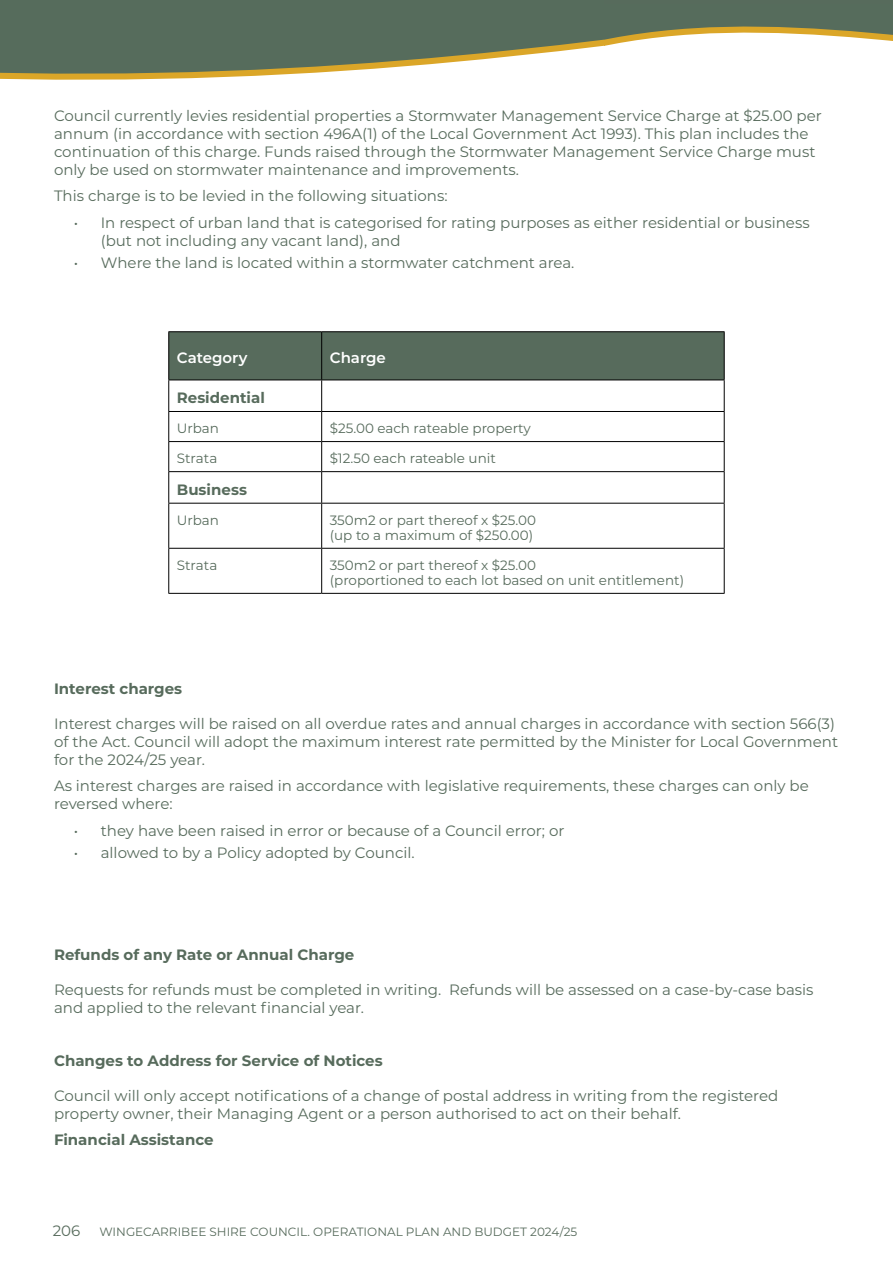
<style>
.page{position:relative;width:893px;height:1263px;background:#fff}
.page>*{position:absolute;margin:0;border:0;box-sizing:border-box;transform-origin:0 0}
.t1{font:15px/18px "Montserrat";color:#576b5c}
.t2{font:700 15px "Montserrat";color:#576b5c}
.t3{font:600 15px "Montserrat";color:#fff}
.t4{font:13.5px/15px "Montserrat";color:#576b5c}
.t5{font:12px "Montserrat";color:#576b5c}
</style>
<div class="page">
<svg style="left:0;top:0;width:604px;height:80px;background:#75836c"></svg>
<svg style="left:604px;top:4px;width:289px;height:42px"></svg>
<hr style="left:604px;top:0;width:289px;height:4px;background:#576b5c">
<div style="left:169px;top:332px;width:555px;height:48px;background:#576b5c"></div>
<hr style="left:321px;top:332px;width:1px;height:48px;background:#000">
<hr style="left:724px;top:332px;width:1px;height:48px;background:#000">
<hr style="left:321px;top:380px;width:1px;height:31px;background:#000">
<hr style="left:724px;top:380px;width:1px;height:31px;background:#000">
<hr style="left:168px;top:411px;width:154px;height:1px;background:#000">
<hr style="left:322px;top:411px;width:403px;height:1px;background:#000">
<hr style="left:168px;top:441px;width:154px;height:1px;background:#000">
<hr style="left:322px;top:441px;width:403px;height:1px;background:#000">
<svg style="left:321px;top:412px;width:1px;height:59px"></svg>
<svg style="left:724px;top:412px;width:1px;height:59px"></svg>
<hr style="left:168px;top:471px;width:154px;height:1px;background:#000">
<hr style="left:322px;top:471px;width:403px;height:1px;background:#000">
<hr style="left:321px;top:472px;width:1px;height:31px;background:#000">
<hr style="left:724px;top:472px;width:1px;height:31px;background:#000">
<hr style="left:168px;top:503px;width:154px;height:1px;background:#000">
<hr style="left:322px;top:503px;width:403px;height:1px;background:#000">
<hr style="left:321px;top:503px;width:1px;height:45px;background:#000">
<hr style="left:724px;top:503px;width:1px;height:45px;background:#000">
<hr style="left:168px;top:548px;width:154px;height:1px;background:#000">
<hr style="left:322px;top:548px;width:403px;height:1px;background:#000">
<hr style="left:321px;top:549px;width:1px;height:44px;background:#000">
<hr style="left:724px;top:549px;width:1px;height:44px;background:#000">
<hr style="left:168px;top:593px;width:154px;height:1px;background:#000">
<hr style="left:322px;top:593px;width:403px;height:1px;background:#000">
<hr style="left:168px;top:331px;width:154px;height:1px;background:#000">
<hr style="left:168px;top:332px;width:1px;height:48px;background:#000">
<hr style="left:322px;top:331px;width:403px;height:1px;background:#000">
<hr style="left:168px;top:380px;width:154px;height:1px;background:#000">
<hr style="left:168px;top:380px;width:1px;height:31px;background:#000">
<hr style="left:322px;top:380px;width:403px;height:1px;background:#000">
<svg style="left:168px;top:412px;width:1px;height:59px"></svg>
<hr style="left:168px;top:472px;width:1px;height:31px;background:#000">
<hr style="left:168px;top:503px;width:1px;height:45px;background:#000">
<hr style="left:168px;top:549px;width:1px;height:44px;background:#000">
<p class="t1" style="left:54px;top:106px;width:769px">Council currently levies residential properties a Stormwater Management Service Charge at $25.00 per annum (in accordance with section 496A(1) of the Local Government Act 1993). This plan includes the continuation of this charge. Funds raised through the Stormwater Management Service Charge must only be used on stormwater maintenance and improvements.</p>
<p class="t1" style="left:54px;top:186px;width:395px">This charge is to be levied in the following situations:</p>
<p class="t1" style="left:101px;top:213px;width:710px;text-indent:-27px">• In respect of urban land that is categorised for rating purposes as either residential or business (but not including any vacant land), and</p>
<p class="t1" style="left:74px;top:253px;width:502px">• Where the land is located within a stormwater catchment area.</p>
<p class="t3" style="left:177px;top:347px;width:72px">Category</p>
<p class="t3" style="left:330px;top:347px;width:58px">Charge</p>
<p class="t2" style="left:177px;top:387px;width:89px">Residential</p>
<p class="t4" style="left:177px;top:420px;width:44px">Urban</p>
<p class="t4" style="left:330px;top:420px;width:203px">$25.00 each rateable property</p>
<p class="t4" style="left:177px;top:450px;width:42px">Strata</p>
<p class="t4" style="left:330px;top:450px;width:168px">$12.50 each rateable unit</p>
<p class="t2" style="left:177px;top:478px;width:72px">Business</p>
<p class="t4" style="left:177px;top:512px;width:44px">Urban</p>
<p class="t4" style="left:330px;top:512px;width:208px">350m2 or part thereof x $25.00 (up to a maximum of $250.00)</p>
<p class="t4" style="left:177px;top:557px;width:42px">Strata</p>
<p class="t4" style="left:330px;top:557px;width:356px">350m2 or part thereof x $25.00<br>(proportioned to each lot based on unit entitlement)</p>
<p class="t2" style="left:54px;top:678px;width:130px">Interest charges</p>
<p class="t1" style="left:54px;top:714px;width:786px">Interest charges will be raised on all overdue rates and annual charges in accordance with section 566(3) of the Act. Council will adopt the maximum interest rate permitted by the Minister for Local Government for the 2024/25 year.</p>
<p class="t1" style="left:54px;top:776px;width:756px">As interest charges are raised in accordance with legislative requirements, these charges can only be reversed where:</p>
<p class="t1" style="left:74px;top:821px;width:492px">• they have been raised in error or because of a Council error; or</p>
<p class="t1" style="left:74px;top:843px;width:342px">• allowed to by a Policy adopted by Council.</p>
<p class="t2" style="left:54px;top:944px;width:302px">Refunds of any Rate or Annual Charge</p>
<p class="t1" style="left:54px;top:980px;width:761px">Requests for refunds must be completed in writing. Refunds will be assessed on a case-by-case basis and applied to the relevant financial year.</p>
<p class="t2" style="left:54px;top:1050px;width:330px">Changes to Address for Service of Notices</p>
<p class="t1" style="left:54px;top:1086px;width:726px">Council will only accept notifications of a change of postal address in writing from the registered property owner, their Managing Agent or a person authorised to act on their behalf.</p>
<p class="t2" style="left:54px;top:1129px;width:161px">Financial Assistance</p>
<p class="t1" style="left:53px;top:1221px;width:29px">206</p>
<p class="t5" style="left:99px;top:1223px;width:479px">WINGECARRIBEE SHIRE COUNCIL. OPERATIONAL PLAN AND BUDGET 2024/25</p>
</div>
